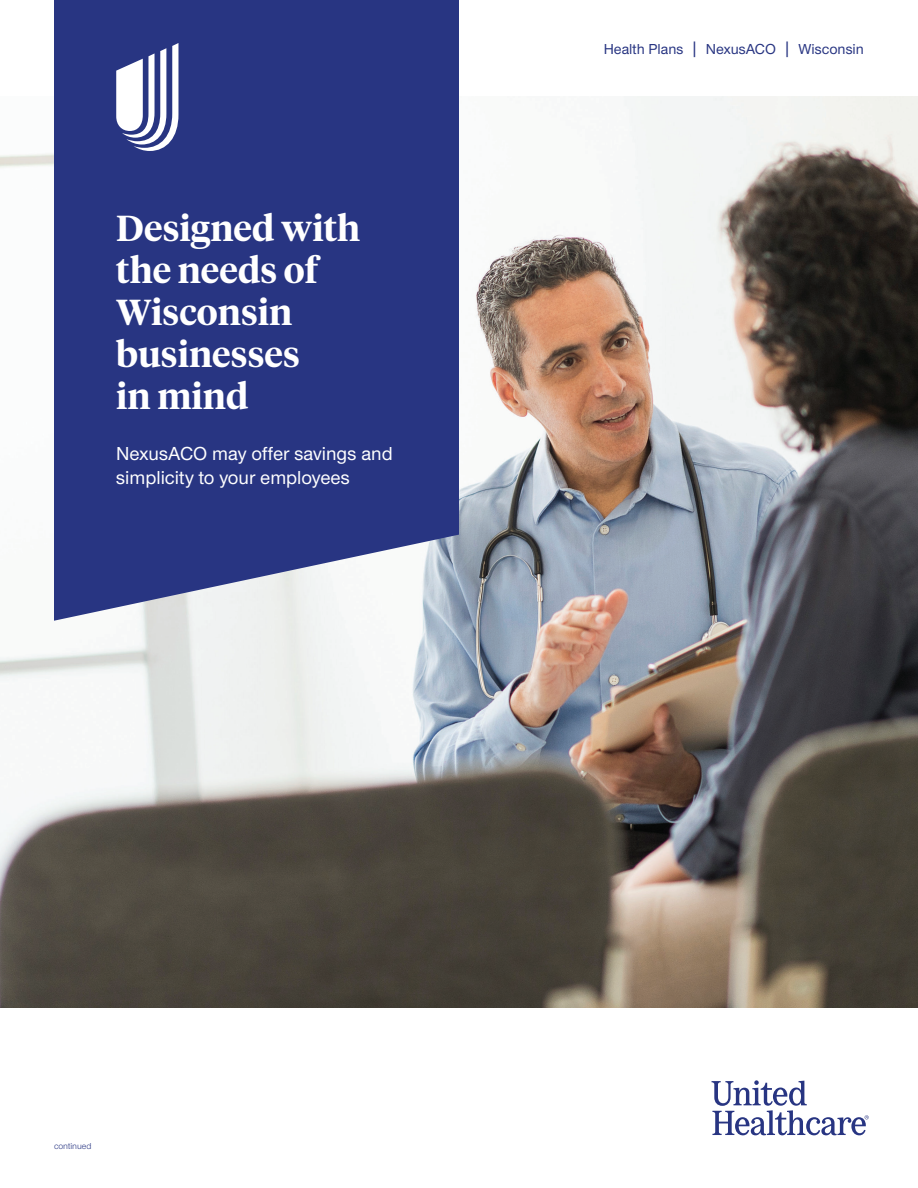
<style>
.page{position:relative;width:918px;height:1188px;background:#fff}
.page>*{position:absolute;margin:0;border:0;box-sizing:border-box;transform-origin:0 0}
.t1{font:600 36px/42px "UHC Serif Headline";color:#fff}
.t2{font:500 19.5px/24px "UHC Sans";color:#fff}
.t3{font:500 15px "UHC Sans";color:#283582}
.t4{font:9px "UHC Sans";color:#283582}
.s1{font-size:18.75px}
</style>
<div class="page">
<img style="left:0;top:97px;width:918px;height:911px">
<svg style="left:54px;top:0;width:405px;height:621px;background:#354289"></svg>
<svg style="left:116px;top:43px;width:62px;height:108px"></svg>
<svg style="left:712px;top:1080px;width:157px;height:55px"></svg>
<h1 class="t1" style="left:116px;top:206px;width:246px">Designed with the needs of<br>Wisconsin businesses<br>in mind</h1>
<p class="t2" style="left:116px;top:441px;width:278px">NexusACO may offer savings and simplicity to your employees</p>
<p class="t3" style="left:604px;top:39px;width:262px">Health Plans <span class="s1">|</span> NexusACO <span class="s1">|</span> Wisconsin</p>
<p class="t4" style="left:54px;top:1140px;width:39px">continued</p>
</div>
